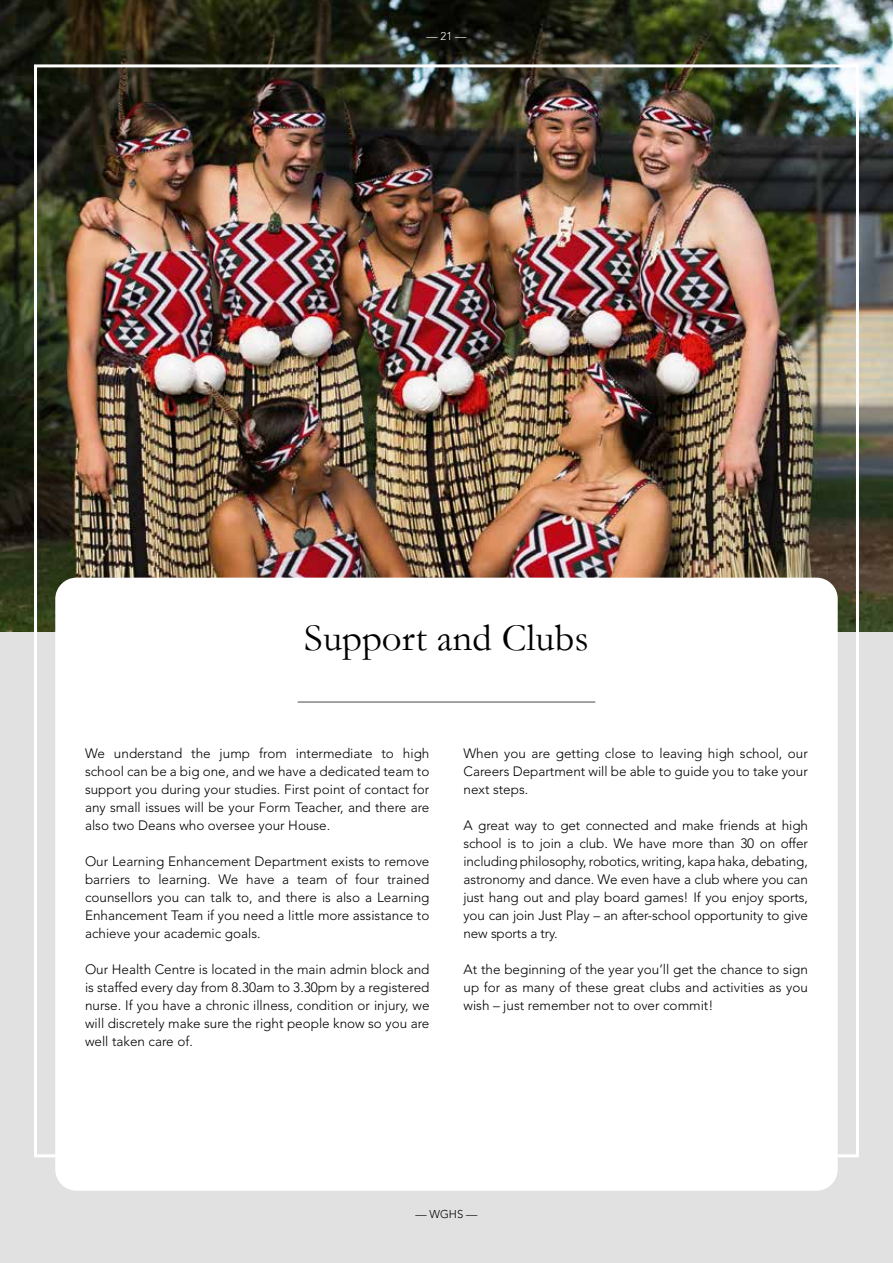
<style>
.page{position:relative;width:893px;height:1263px;background:#e1e1e1}
.page>*{position:absolute;margin:0;border:0;box-sizing:border-box;transform-origin:0 0}
.t1{font:39px "Garamond";color:#000}
.t2{font:300 13.5px/18px "Avenir LT Std";color:#000;text-align:justify}
.t3{font:300 11.25px "Avenir LT Std";color:#000}
.t4{font:300 11.25px "Avenir LT Std";color:#fff}
</style>
<div class="page">
<img style="left:0;top:0;width:893px;height:632px">
<div style="left:55px;top:578px;width:783px;height:613px;background:#fff;border-radius:21px"></div>
<hr style="left:298px;top:702px;width:297px;height:1px;background:#494848">
<p class="t4" style="left:426px;top:31px;width:42px">— 21 —</p>
<h1 class="t1" style="left:304px;top:624px;width:286px">Support and Clubs</h1>
<p class="t2" style="left:85px;top:745px;width:346px">We understand the jump from intermediate to high school can be a big one, and we have a dedicated team to support you during your studies. First point of contact for any small issues will be your Form Teacher, and there are also two Deans who oversee your House.</p>
<p class="t2" style="left:85px;top:853px;width:346px">Our Learning Enhancement Department exists to remove barriers to learning. We have a team of four trained counsellors you can talk to, and there is also a Learning Enhancement Team if you need a little more assistance to achieve your academic goals.</p>
<p class="t2" style="left:85px;top:961px;width:346px">Our Health Centre is located in the main admin block and is staffed every day from 8.30am to 3.30pm by a registered nurse. If you have a chronic illness, condition or injury, we will discretely make sure the right people know so you are well taken care of.</p>
<p class="t2" style="left:463px;top:745px;width:346px">When you are getting close to leaving high school, our Careers Department will be able to guide you to take your next steps.</p>
<p class="t2" style="left:463px;top:817px;width:346px">A great way to get connected and make friends at high school is to join a club. We have more than 30 on offer including philosophy, robotics, writing, kapa haka, debating, astronomy and dance. We even have a club where you can just hang out and play board games! If you enjoy sports, you can join Just Play – an after-school opportunity to give new sports a try.</p>
<p class="t2" style="left:463px;top:961px;width:346px">At the beginning of the year you’ll get the chance to sign up for as many of these great clubs and activities as you wish – just remember not to over commit!</p>
<p class="t3" style="left:415px;top:1209px;width:64px">— WGHS —</p>
</div>
